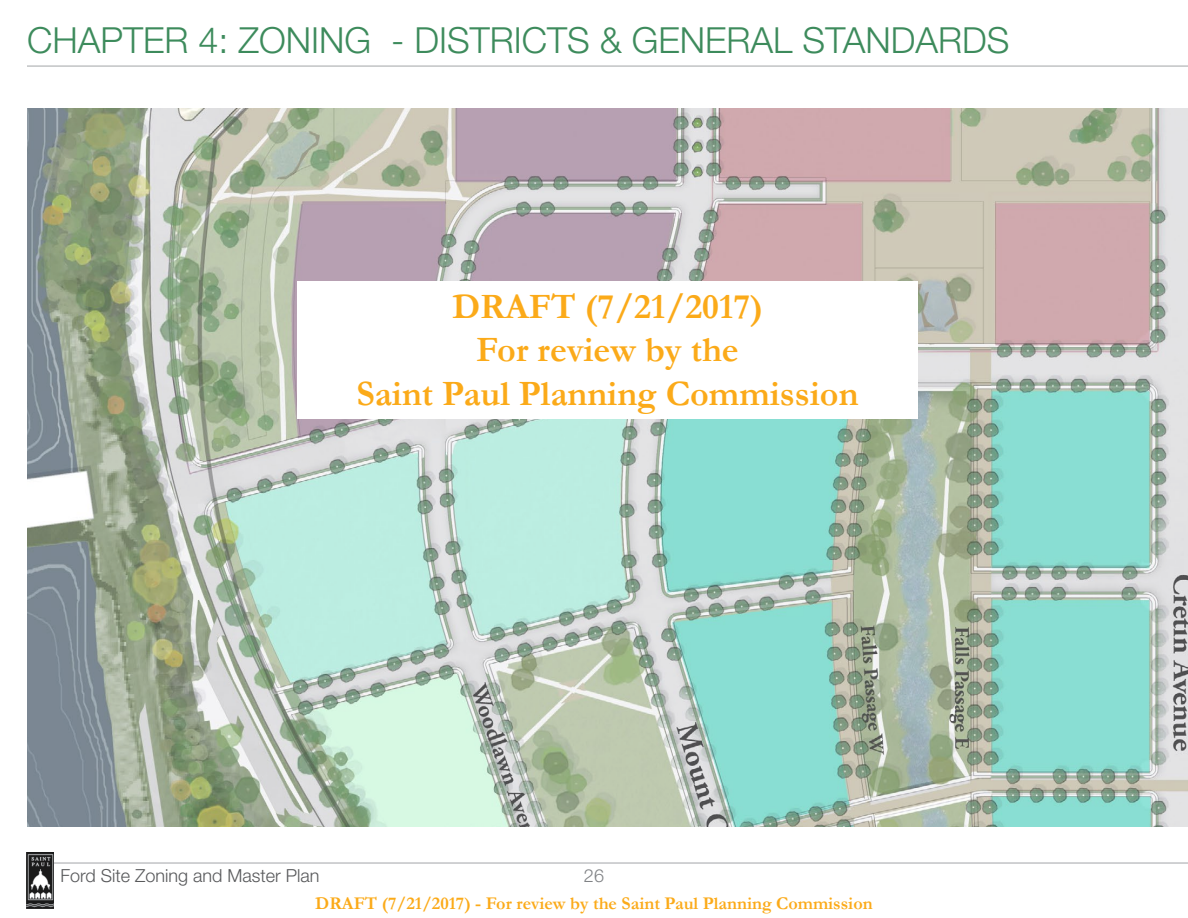
<style>
.page{position:relative;width:1188px;height:918px;background:#fff}
.page>*{position:absolute;margin:0;border:0;box-sizing:border-box;transform-origin:0 0}
.t1{font:700 36px/43.2px "Garamond";color:#fbaa19;text-align:center}
.t2{font:300 36px "Helvetica Neue LT Std";color:#3d8b5c}
.t3{font:700 18px "Garamond";color:#fbaa19}
.t4{font:300 18px "Helvetica Neue LT Std";color:#58595b}
.t5{font:300 18px "Helvetica Neue LT Std";color:#808285}
</style>
<div class="page">
<hr style="left:54px;top:863px;width:1134px;height:1px;background:#a7a9ac">
<hr style="left:27px;top:66px;width:1161px;height:1px;background:#a7a9ac">
<img style="left:26px;top:852px;width:28px;height:56px">
<img style="left:27px;top:108px;width:1161px;height:718px">
<div style="left:297px;top:281px;width:621px;height:137px;background:#fff"></div>
<h1 class="t2" style="left:27px;top:18px;width:984px">CHAPTER 4: ZONING - DISTRICTS &amp; GENERAL STANDARDS</h1>
<h1 class="t1" style="left:356px;top:285px;width:504px">DRAFT (7/21/2017)<br>For review by the<br>Saint Paul Planning Commission</h1>
<p class="t4" style="left:60px;top:865px;width:261px">Ford Site Zoning and Master Plan</p>
<p class="t5" style="left:584px;top:865px;width:22px">26</p>
<p class="t3" style="left:315px;top:891px;width:559px">DRAFT (7/21/2017) - For review by the Saint Paul Planning Commission</p>
</div>
